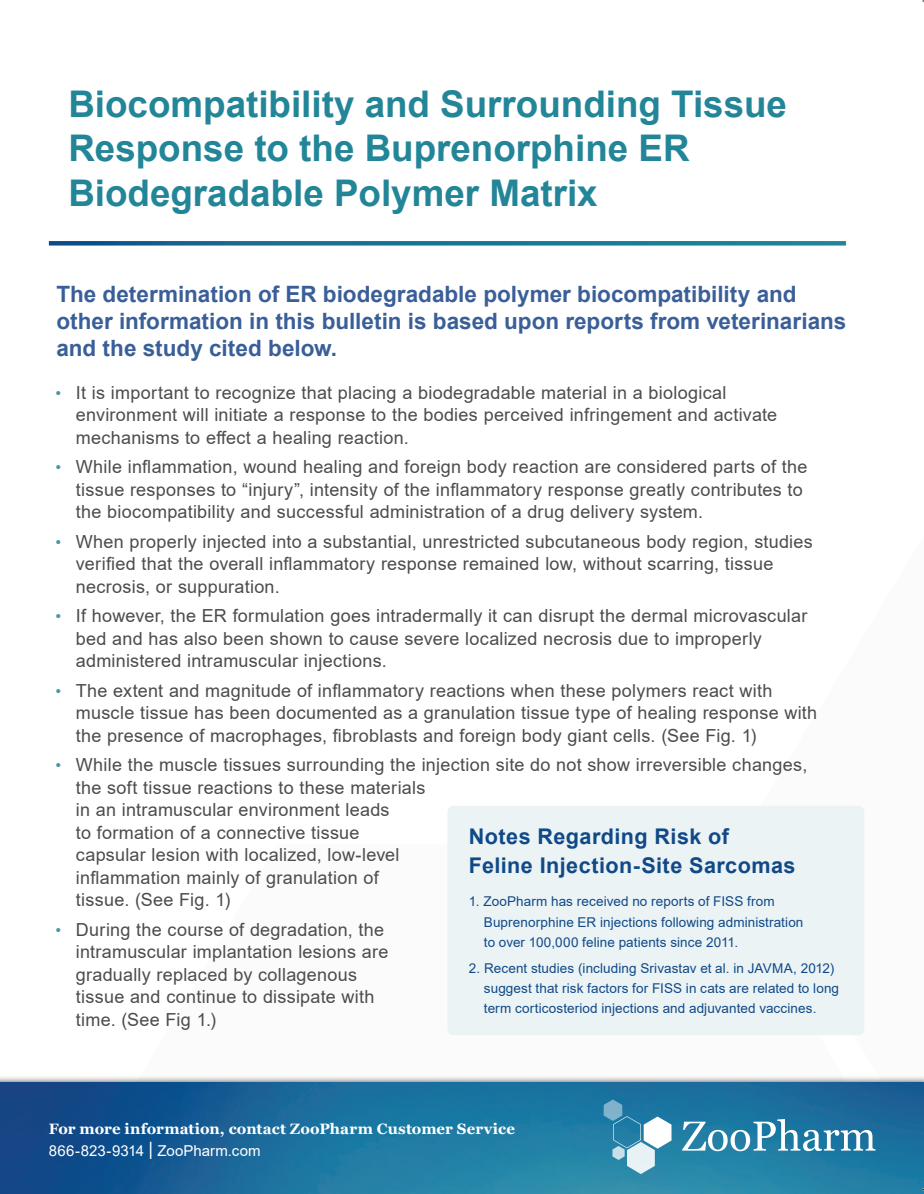
<style>
.page{position:relative;width:924px;height:1194px;background:#fff}
.page>*{position:absolute;margin:0;border:0;box-sizing:border-box;transform-origin:0 0}
.t1{font:700 36.75px/44.1px "Arial";color:#238698}
.t2{font:700 22.5px/27px "Arial";color:#3a5f98}
.t3{font:700 21.6px/28.3px "Arial";letter-spacing:.02em;color:#114987}
.t4{font:18px/22.5px "Arial";letter-spacing:.015em;color:#4b4c4d}
.t5{font:700 15px "Georgia";letter-spacing:.01em;color:#fff}
.t6{font:15px "Arial";letter-spacing:.005em;color:#fff}
.t7{font:13.5px/20.2px "Arial";letter-spacing:.005em;color:#114987}
.s1{font-size:16.5px;color:#4c97a5}
.s2{font-size:18px}
</style>
<div class="page">
<div style="left:447px;top:806px;width:417px;height:229px;background:#ebf3f5;border-radius:6px"></div>
<div style="left:0;top:1076px;width:923px;height:118px;background:#231f20;opacity:.75"></div>
<img style="left:0;top:1082px;width:923px;height:112px">
<svg style="left:603px;top:1099px;width:68px;height:75px;background:#63a4c0"></svg>
<svg style="left:682px;top:1119px;width:193px;height:32px"></svg>
<svg style="left:49px;top:241px;width:796px;height:4px;background:#197394"></svg>
<svg style="left:922px;top:1188px;width:2px;height:6px"></svg>
<h1 class="t1" style="left:68px;top:83px;width:720px">Biocompatibility and Surrounding Tissue<br>Response to the Buprenorphine ER<br>Biodegradable Polymer Matrix</h1>
<p class="t2" style="left:56px;top:280px;width:791px">The determination of ER biodegradable polymer biocompatibility and other information in this bulletin is based upon reports from veterinarians and the study cited below.</p>
<p class="t4" style="left:76px;top:381px;width:702px;text-indent:-20px"><span class="s1">•</span> It is important to recognize that placing a biodegradable material in a biological environment will initiate a response to the bodies perceived infringement and activate mechanisms to effect a healing reaction.</p>
<p class="t4" style="left:76px;top:455px;width:732px;text-indent:-20px"><span class="s1">•</span> While inflammation, wound healing and foreign body reaction are considered parts of the tissue responses to “injury”, intensity of the inflammatory response greatly contributes to the biocompatibility and successful administration of a drug delivery system.</p>
<p class="t4" style="left:76px;top:530px;width:738px;text-indent:-20px"><span class="s1">•</span> When properly injected into a substantial, unrestricted subcutaneous body region, studies verified that the overall inflammatory response remained low, without scarring, tissue necrosis, or suppuration.</p>
<p class="t4" style="left:76px;top:604px;width:733px;text-indent:-20px"><span class="s1">•</span> If however, the ER formulation goes intradermally it can disrupt the dermal microvascular bed and has also been shown to cause severe localized necrosis due to improperly administered intramuscular injections.</p>
<p class="t4" style="left:76px;top:679px;width:742px;text-indent:-20px"><span class="s1">•</span> The extent and magnitude of inflammatory reactions when these polymers react with muscle tissue has been documented as a granulation tissue type of healing response with the presence of macrophages, fibroblasts and foreign body giant cells. (See Fig. 1)</p>
<p class="t4" style="left:76px;top:753px;width:732px;text-indent:-20px"><span class="s1">•</span> While the muscle tissues surrounding the injection site do not show irreversible changes, the soft tissue reactions to these materials<br>in an intramuscular environment leads<br>to formation of a connective tissue<br>capsular lesion with localized, low-level<br>inflammation mainly of granulation of<br>tissue. (See Fig. 1)</p>
<p class="t4" style="left:76px;top:918px;width:314px;text-indent:-20px"><span class="s1">•</span> During the course of degradation, the intramuscular implantation lesions are gradually replaced by collagenous tissue and continue to dissipate with time. (See Fig 1.)</p>
<p class="t3" style="left:469px;top:822px;width:328px">Notes Regarding Risk of<br>Feline Injection-Site Sarcomas</p>
<p class="t7" style="left:484px;top:891px;width:321px;text-indent:-15px">1. ZooPharm has received no reports of FISS from<br>Buprenorphine ER injections following administration to over 100,000 feline patients since 2011.</p>
<p class="t7" style="left:484px;top:957px;width:356px;text-indent:-15px">2. Recent studies (including Srivastav et al. in JAVMA, 2012) suggest that risk factors for FISS in cats are related to long term corticosteriod injections and adjuvanted vaccines.</p>
<p class="t5" style="left:49px;top:1119px;width:467px">For more information, contact ZooPharm Customer Service</p>
<p class="t6" style="left:49px;top:1140px;width:213px">866-823-9314 <span class="s2">|</span> ZooPharm.com</p>
</div>
